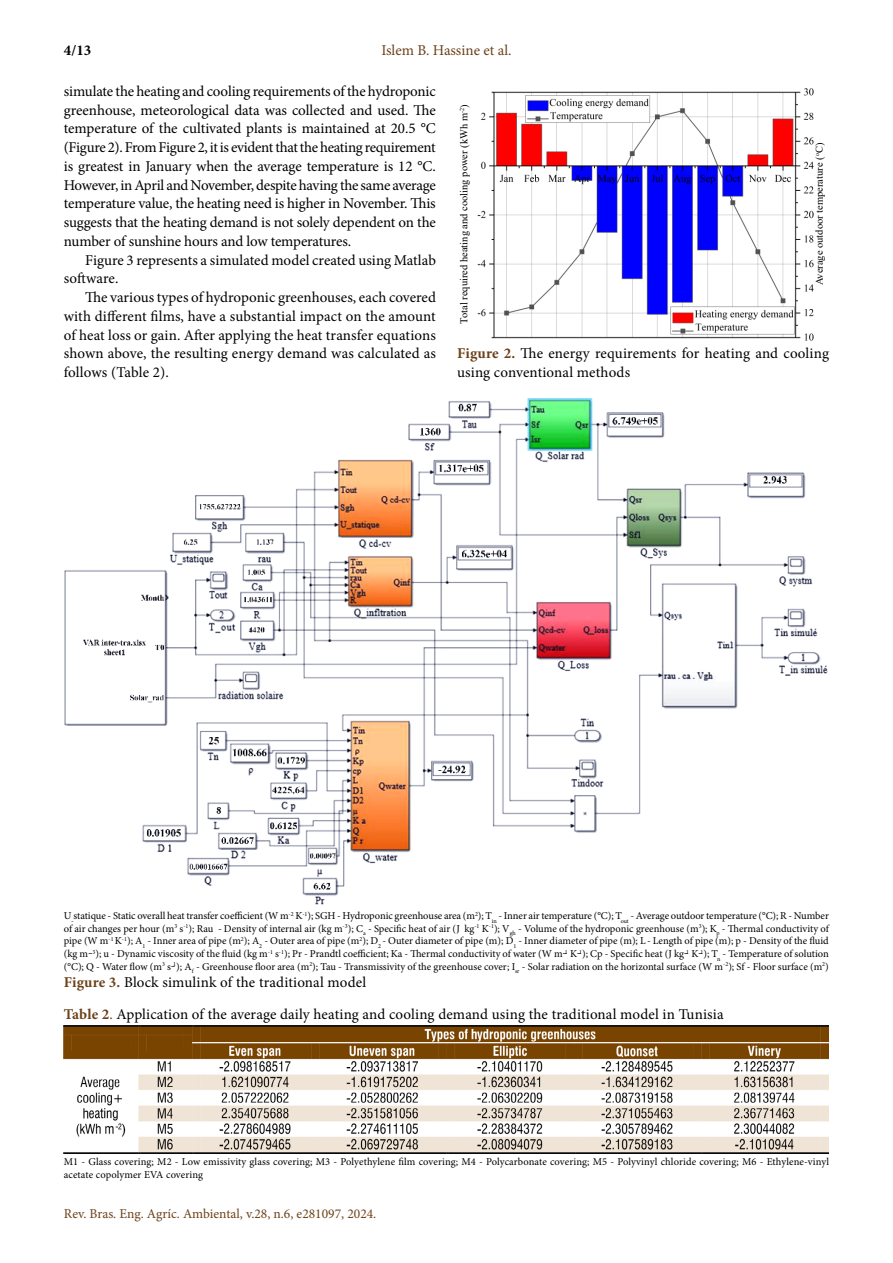
<style>
.page{position:relative;width:893px;height:1263px;background:#fff}
.page>*{position:absolute;margin:0;border:0;box-sizing:border-box;transform-origin:0 0}
.t1{font:15px/18.8px "Minion Pro";color:#000;text-align:justify}
.t2{font:15px "Minion Pro";color:#6c4119}
.t3{font:700 15px "Minion Pro";color:#000}
.t4{font:13.5px "Minion Pro";color:#6c4119}
.t5{font:10.5px/12.6px "Minion Pro";color:#000}
.t6{font:10.5px "Times New Roman";color:#000}
.s1{font-weight:700;color:#6c4119}
.s2{font-family:"Times New Roman"}
.s3{color:#6c4119}
</style>
<div class="page">
<img style="left:64px;top:1025px;width:765px;height:128px">
<img style="left:64px;top:398px;width:764px;height:507px">
<img style="left:477px;top:88px;width:337px;height:253px">
<p class="t3" style="left:64px;top:40px;width:29px">4/13</p>
<p class="t2" style="left:381px;top:40px;width:132px">Islem B. Hassine et al.</p>
<p class="t1" style="left:64px;top:82px;width:374px">simulate the heating and cooling requirements of the hydroponic greenhouse, meteorological data was collected and used. The temperature of the cultivated plants is maintained at 20.5 °C (Figure 2). From Figure 2, it is evident that the heating requirement is greatest in January when the average temperature is 12 °C.<br>However, in April and November, despite having the same average temperature value, the heating need is higher in November. This suggests that the heating demand is not solely dependent on the number of sunshine hours and low temperatures.</p>
<p class="t1" style="left:64px;top:251px;width:374px;text-indent:21px">Figure 3 represents a simulated model created using Matlab software.</p>
<p class="t1" style="left:64px;top:288px;width:374px;text-indent:21px">The various types of hydroponic greenhouses, each covered with different films, have a substantial impact on the amount of heat loss or gain. After applying the heat transfer equations shown above, the resulting energy demand was calculated as follows (Table 2).</p>
<p class="t6" style="left:457px;top:324px;width:221px;rotate:-90deg">Total required heating and cooling power (kWh m<sup>-2</sup>)</p>
<p class="t6" style="left:812px;top:285px;width:144px;rotate:-90deg">Average outdoor temperature (<sup>o</sup>C)</p>
<p class="t1" style="left:457px;top:344px;width:373px"><span class="s1">Figure 2.</span> The energy requirements for heating and cooling using conventional methods</p>
<p class="t5" style="left:64px;top:910px;width:767px;text-align:justify">U<sub>-</sub>statique - Static overall heat transfer coefficient (W m<sup>-2</sup> K<sup>-1</sup>); SGH - Hydroponic greenhouse area (m<sup>2</sup>); T<sub>in</sub> - Inner air temperature (°C); T<sub>out</sub> - Average outdoor temperature (°C); R - Number of air changes per hour (m<sup>3</sup> s<sup>-1</sup>); Rau - Density of internal air (kg m<sup>-3</sup>); C<sub>a</sub> - Specific heat of air (J kg<sup>-1</sup> K<sup>-1</sup>); V<sub>gh</sub> - Volume of the hydroponic greenhouse (m<sup>3</sup>); K<sub>p</sub> - Thermal conductivity of pipe (W m<sup>-1</sup> K<sup>-1</sup>); A<sub>1</sub> - Inner area of pipe (m<sup>2</sup>); A<sub>2</sub> - Outer area of pipe (m<sup>2</sup>); D<sub>2</sub> - Outer diameter of pipe (m); D<sub>1</sub> - Inner diameter of pipe (m); L- Length of pipe (m); p - Density of the fluid (kg m <span class="s2">̵</span><sup>3</sup>); u - Dynamic viscosity of the fluid (kg m<sup>-1</sup> s<sup>-1</sup>); Pr - Prandtl coefficient; Ka - Thermal conductivity of water (W m <span class="s2">̵</span><sup>1</sup> K <span class="s2">̵</span><sup>1</sup>); Cp - Specific heat (J kg <span class="s2">̵</span><sup>1</sup> K <span class="s2">̵</span><sup>1</sup>); T<sub>n</sub> - Temperature of solution (°C); Q - Water flow (m<sup>3</sup> s <span class="s2">̵</span><sup>1</sup>); A<sub>f</sub> - Greenhouse floor area (m<sup>2</sup>); Tau - Transmissivity of the greenhouse cover; I<sub>sr</sub> - Solar radiation on the horizontal surface (W m<sup>-2</sup>); Sf - Floor surface (m<sup>2</sup>)</p>
<p class="t1" style="left:64px;top:973px;width:304px"><span class="s1">Figure 3.</span> Block simulink of the traditional model</p>
<p class="t1" style="left:64px;top:1005px;width:661px"><span class="s1">Table 2</span><span class="s3">.</span> Application of the average daily heating and cooling demand using the traditional model in Tunisia</p>
<p class="t5" style="left:64px;top:1156px;width:767px">M1 - Glass covering; M2 - Low emissivity glass covering; M3 - Polyethylene film covering; M4 - Polycarbonate covering; M5 - Polyvinyl chloride covering; M6 - Ethylene-vinyl acetate copolymer EVA covering</p>
<p class="t4" style="left:64px;top:1204px;width:314px">Rev. Bras. Eng. Agríc. Ambiental, v.28, n.6, e281097, 2024.</p>
</div>
